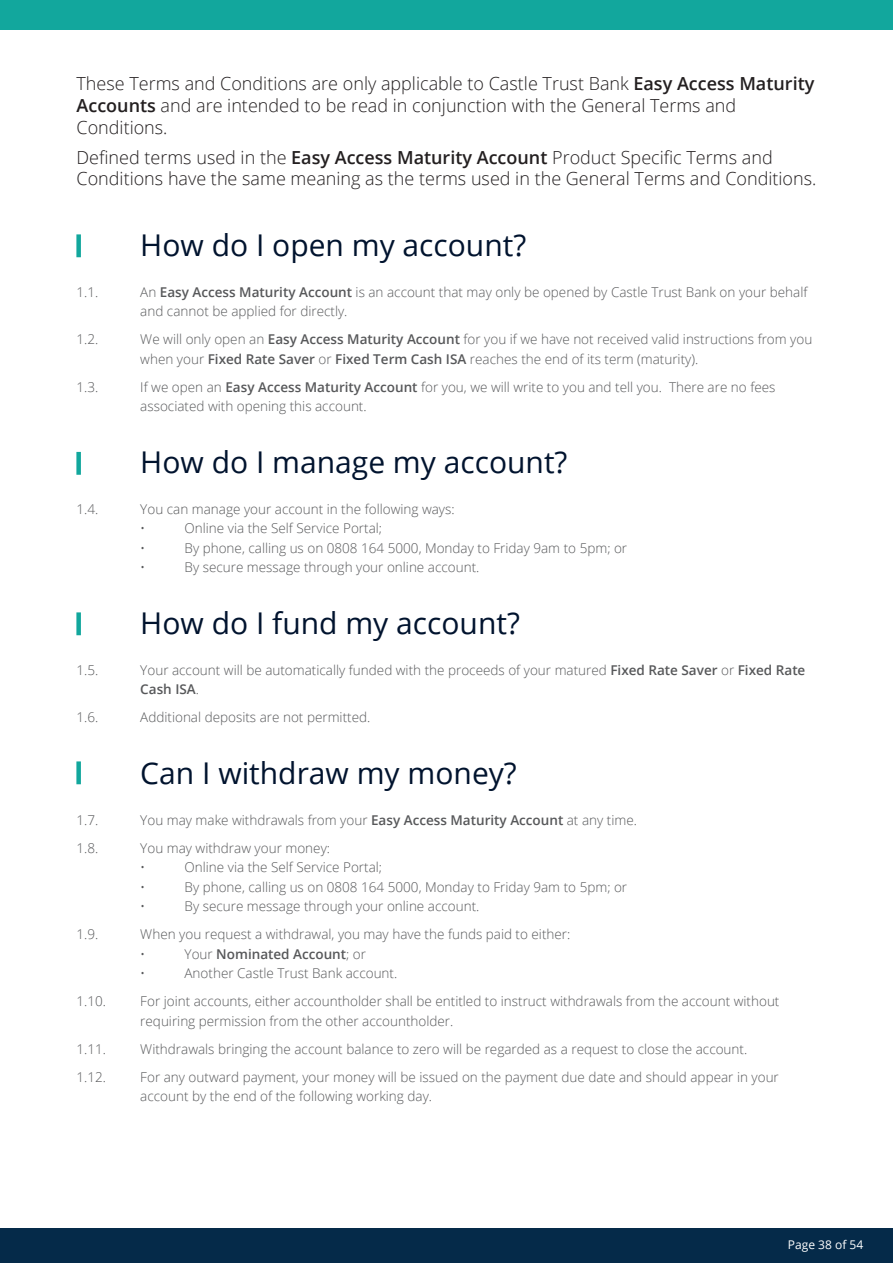
<style>
.page{position:relative;width:893px;height:1263px;background:#fff}
.page>*{position:absolute;margin:0;border:0;box-sizing:border-box;transform-origin:0 0}
.List_level_1{font:30px "Open Sans";color:#00132e}
.t1{font:300 18px/21.6px "Open Sans";color:#231f20}
.t2{font:300 13.5px/19.5px "Open Sans";color:#57585a}
.t3{font:600 13.5px "Open Sans";color:#57585a}
.t4{font:12px "Open Sans";color:#fff}
.s1{font-weight:600}
.s2{font-weight:300}
</style>
<div class="page">
<div style="left:0;top:1229px;width:893px;height:34px;background:#052a49"></div>
<div style="left:0;top:0;width:893px;height:30px;background:#12a79d"></div>
<div style="left:76px;top:234px;width:5px;height:23px;background:#12a79d"></div>
<div style="left:76px;top:452px;width:5px;height:23px;background:#12a79d"></div>
<div style="left:76px;top:612px;width:5px;height:23px;background:#12a79d"></div>
<div style="left:76px;top:761px;width:5px;height:23px;background:#12a79d"></div>
<p class="t1" style="left:77px;top:72px;width:739px">These Terms and Conditions are only applicable to Castle Trust Bank <span class="s1">Easy Access Maturity<br>Accounts</span> and are intended to be read in conjunction with the General Terms and<br>Conditions.</p>
<p class="t1" style="left:77px;top:146px;width:741px">Defined terms used in the <span class="s1">Easy Access Maturity Account</span> Product Specific Terms and<br>Conditions have the same meaning as the terms used in the General Terms and Conditions.</p>
<p class="List_level_1" style="left:140px;top:224px;width:387px">How do I open my account?</p>
<p class="t2" style="left:77px;top:282px;width:23px">1.1.</p>
<p class="t2" style="left:140px;top:282px;width:669px">An <span class="s1">Easy Access Maturity Account</span> is an account that may only be opened by Castle Trust Bank on your behalf and cannot be applied for directly.</p>
<p class="t2" style="left:77px;top:329px;width:23px">1.2.</p>
<p class="t2" style="left:140px;top:329px;width:674px">We will only open an <span class="s1">Easy Access Maturity Account</span> for you if we have not received valid instructions from you when your <span class="s1">Fixed Rate Saver</span> or <span class="s1">Fixed Term Cash ISA</span> reaches the end of its term (maturity).</p>
<p class="t2" style="left:77px;top:377px;width:23px">1.3.</p>
<p class="t2" style="left:140px;top:377px;width:637px">If we open an <span class="s1">Easy Access Maturity Account</span> for you, we will write to you and tell you. There are no fees associated with opening this account.</p>
<p class="List_level_1" style="left:140px;top:441px;width:429px">How do I manage my account?</p>
<p class="t2" style="left:77px;top:499px;width:23px">1.4.</p>
<p class="t2" style="left:140px;top:499px;width:316px">You can manage your account in the following ways: •</p>
<p class="t2" style="left:185px;top:518px;width:199px">Online via the Self Service Portal;</p>
<p class="t2" style="left:140px;top:538px;width:7px">•</p>
<p class="t2" style="left:185px;top:538px;width:444px">By phone, calling us on 0808 164 5000, Monday to Friday 9am to 5pm; or</p>
<p class="t2" style="left:140px;top:557px;width:7px">•</p>
<p class="t2" style="left:185px;top:557px;width:296px">By secure message through your online account.</p>
<p class="List_level_1" style="left:140px;top:602px;width:381px">How do I fund my account?</p>
<p class="t2" style="left:77px;top:660px;width:23px">1.5.</p>
<p class="t2" style="left:140px;top:660px;width:667px">Your account will be automatically funded with the proceeds of your matured <span class="s1">Fixed Rate Saver</span> or <span class="s1">Fixed Rate<br>Cash ISA</span>.</p>
<p class="t2" style="left:77px;top:707px;width:23px">1.6.</p>
<p class="t2" style="left:140px;top:707px;width:232px">Additional deposits are not permitted.</p>
<p class="List_level_1" style="left:140px;top:752px;width:378px">Can I withdraw my money?</p>
<p class="t2" style="left:77px;top:810px;width:23px">1.7.</p>
<p class="t2" style="left:140px;top:810px;width:498px">You may make withdrawals from your <span class="s1">Easy Access Maturity Account</span> at any time.</p>
<p class="t2" style="left:77px;top:838px;width:23px">1.8.</p>
<p class="t2" style="left:140px;top:838px;width:191px">You may withdraw your money: •</p>
<p class="t2" style="left:185px;top:857px;width:199px">Online via the Self Service Portal;</p>
<p class="t2" style="left:140px;top:877px;width:7px">•</p>
<p class="t2" style="left:185px;top:877px;width:444px">By phone, calling us on 0808 164 5000, Monday to Friday 9am to 5pm; or</p>
<p class="t2" style="left:140px;top:896px;width:7px">•</p>
<p class="t2" style="left:185px;top:896px;width:296px">By secure message through your online account.</p>
<p class="t2" style="left:77px;top:924px;width:23px">1.9.</p>
<p class="t2" style="left:140px;top:924px;width:432px">When you request a withdrawal, you may have the funds paid to either: •</p>
<p class="t3" style="left:185px;top:944px;width:183px"><span class="s2">Your</span> Nominated Account<span class="s2">; or</span></p>
<p class="t2" style="left:140px;top:963px;width:7px">•</p>
<p class="t2" style="left:185px;top:963px;width:214px">Another Castle Trust Bank account.</p>
<p class="t2" style="left:77px;top:991px;width:31px">1.10.</p>
<p class="t2" style="left:140px;top:991px;width:641px">For joint accounts, either accountholder shall be entitled to instruct withdrawals from the account without requiring permission from the other accountholder.</p>
<p class="t2" style="left:77px;top:1039px;width:31px">1.11.</p>
<p class="t2" style="left:140px;top:1039px;width:608px">Withdrawals bringing the account balance to zero will be regarded as a request to close the account.</p>
<p class="t2" style="left:77px;top:1067px;width:31px">1.12.</p>
<p class="t2" style="left:140px;top:1067px;width:640px">For any outward payment, your money will be issued on the payment due date and should appear in your account by the end of the following working day.</p>
<p class="t4" style="left:788px;top:1236px;width:77px">Page 38 of 54</p>
</div>
